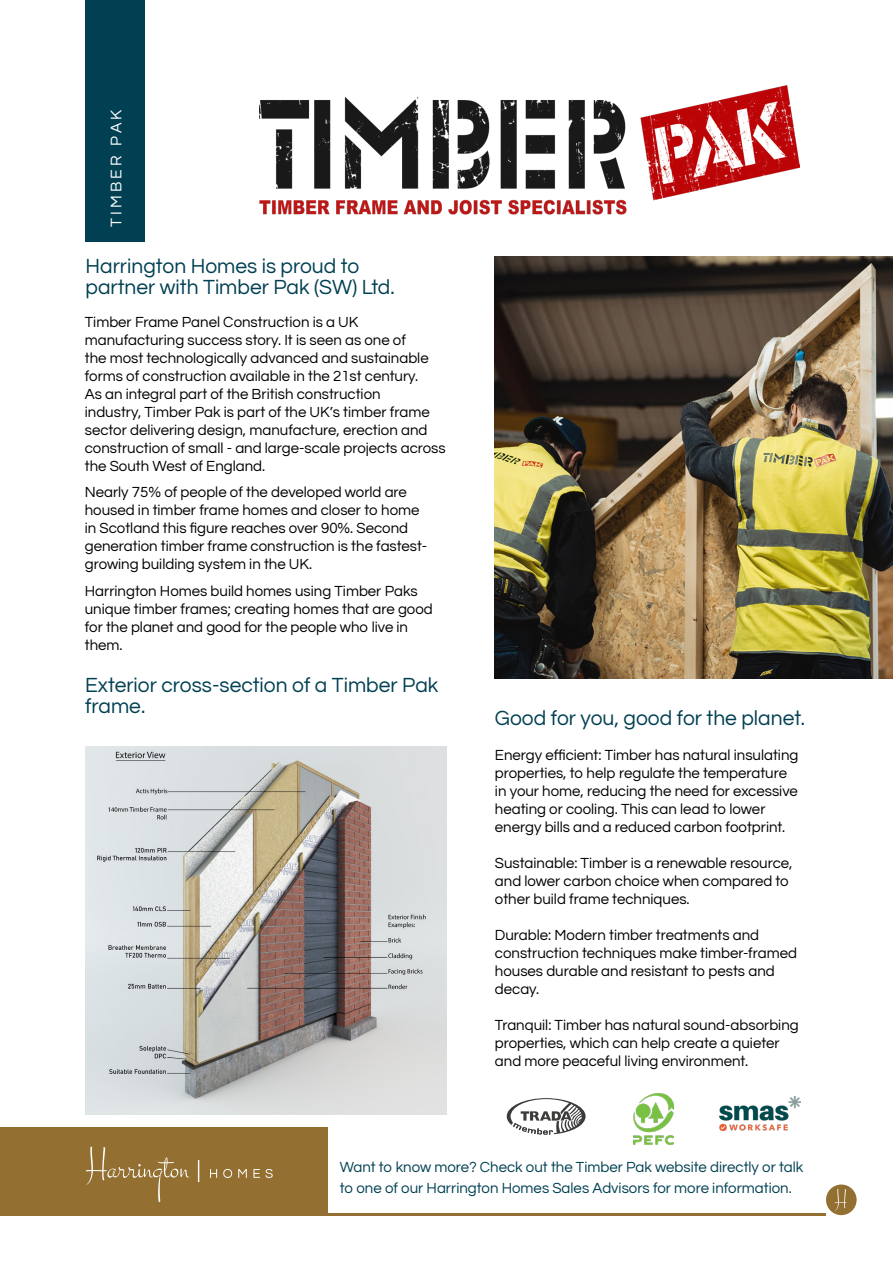
<style>
.page{position:relative;width:893px;height:1263px;background:#fff}
.page>*{position:absolute;margin:0;border:0;box-sizing:border-box;transform-origin:0 0}
.t1{font:21px/21px "Questrial";color:#004052}
.t2{font:15.75px "Questrial";letter-spacing:.2em;color:#fff}
.t3{font:15px/18px "Questrial";color:#000}
.t4{font:15px/21px "Questrial";color:#004052}
</style>
<div class="page">
<div style="left:0;top:1127px;width:328px;height:88px;background:#937031"></div>
<hr style="left:285px;top:1213px;width:541px;height:2px;background:#937031">
<svg style="left:86px;top:1146px;width:187px;height:56px"></svg>
<div style="left:826px;top:1184px;width:31px;height:31px;background:#937031;border-radius:50%"></div>
<svg style="left:835px;top:1189px;width:12px;height:22px"></svg>
<div style="left:85px;top:0;width:60px;height:242px;background:#004052"></div>
<img style="left:259px;top:85px;width:541px;height:130px">
<img style="left:495px;top:256px;width:398px;height:422px">
<img style="left:85px;top:746px;width:361px;height:369px">
<svg style="left:507px;top:1098px;width:78px;height:36px"></svg>
<img style="left:633px;top:1094px;width:41px;height:51px">
<img style="left:719px;top:1096px;width:82px;height:35px">
<p class="t2" style="left:105px;top:227px;width:119px;rotate:-90deg">TIMBER PAK</p>
<h1 class="t1" style="left:86px;top:257px;width:311px">Harrington Homes is proud to partner with Timber Pak (SW) Ltd.</h1>
<p class="t3" style="left:85px;top:313px;width:362px">Timber Frame Panel Construction is a UK manufacturing success story. It is seen as one of<br>the most technologically advanced and sustainable forms of construction available in the 21st century.<br>As an integral part of the British construction<br>industry, Timber Pak is part of the UK’s timber frame sector delivering design, manufacture, erection and construction of small - and large-scale projects across the South West of England.</p>
<p class="t3" style="left:85px;top:484px;width:344px">Nearly 75% of people of the developed world are housed in timber frame homes and closer to home in Scotland this figure reaches over 90%. Second generation timber frame construction is the fastest&shy;growing building system in the UK.</p>
<p class="t3" style="left:85px;top:582px;width:349px">Harrington Homes build homes using Timber Paks unique timber frames; creating homes that are good for the planet and good for the people who live in them.</p>
<h1 class="t1" style="left:85px;top:675px;width:355px">Exterior cross-section of a Timber Pak frame.</h1>
<h1 class="t1" style="left:495px;top:708px;width:312px">Good for you, good for the planet.</h1>
<p class="t3" style="left:495px;top:747px;width:305px">Energy efficient: Timber has natural insulating properties, to help regulate the temperature in your home, reducing the need for excessive heating or cooling. This can lead to lower energy bills and a reduced carbon footprint.</p>
<p class="t3" style="left:495px;top:855px;width:299px">Sustainable: Timber is a renewable resource, and lower carbon choice when compared to other build frame techniques.</p>
<p class="t3" style="left:495px;top:927px;width:304px">Durable: Modern timber treatments and construction techniques make timber-framed houses durable and resistant to pests and decay.</p>
<p class="t3" style="left:495px;top:1017px;width:305px">Tranquil: Timber has natural sound-absorbing properties, which can help create a quieter and more peaceful living environment.</p>
<p class="t4" style="left:340px;top:1157px;width:465px">Want to know more? Check out the Timber Pak website directly or talk to one of our Harrington Homes Sales Advisors for more information.</p>
</div>
